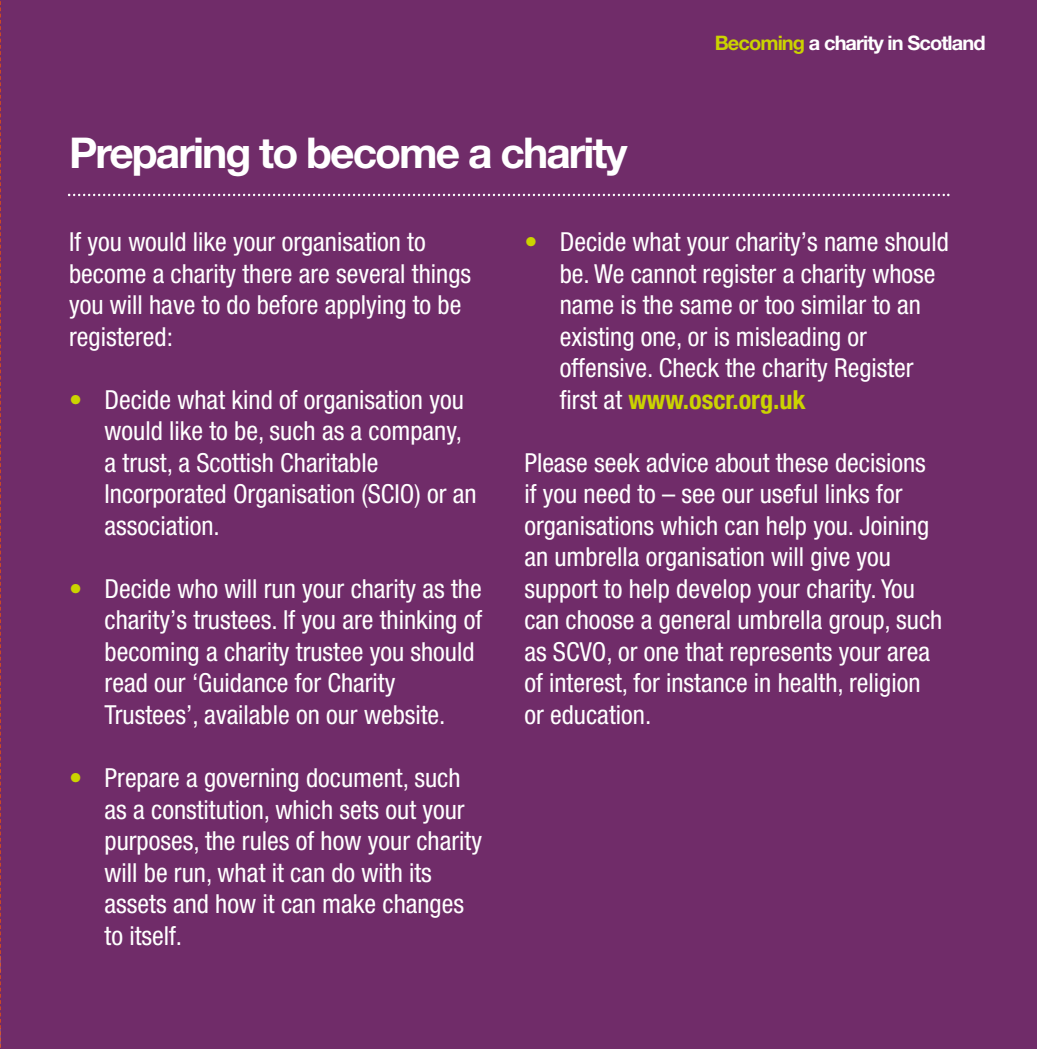
<style>
.page{position:relative;width:1037px;height:1049px;background:#fff}
.page>*{position:absolute;margin:0;border:0;box-sizing:border-box;transform-origin:0 0}
.t1{font:700 42.5px "Helvetica Neue LT";letter-spacing:-.045em;color:#fff}
.t2{font:condensed 26.25px/31.5px "Helvetica Neue LT";color:#fff}
.t3{font:700 20px "Helvetica Neue LT";letter-spacing:-.045em;color:#fff}
.s1{color:#cbd300}
.s2{font-weight:700;color:#cbd300}
</style>
<div class="page">
<div style="left:0;top:0;width:1036px;height:1049px;background:#702c69"></div>
<svg style="left:68px;top:194px;width:881px;height:2px"></svg>
<svg style="left:0;top:1px;width:1px;height:1047px"></svg>
<h1 class="t1" style="left:69px;top:138px;width:560px">Preparing to become a charity</h1>
<p class="t3" style="left:714px;top:35px;width:272px"><span class="s1">Becoming</span> a charity in Scotland</p>
<p class="t2" style="left:69px;top:229px;width:403px">If you would like your organisation to become a charity there are several things you will have to do before applying to be registered:</p>
<p class="t2" style="left:105px;top:386px;width:373px;text-indent:-35px"><span class="s1">•</span> Decide what kind of organisation you would like to be, such as a company, a trust, a Scottish Charitable<br>Incorporated Organisation (SCIO) or an association.</p>
<p class="t2" style="left:105px;top:575px;width:379px;text-indent:-35px"><span class="s1">•</span> Decide who will run your charity as the charity’s trustees. If you are thinking of becoming a charity trustee you should read our ‘Guidance for Charity Trustees’, available on our website.</p>
<p class="t2" style="left:105px;top:764px;width:379px;text-indent:-35px"><span class="s1">•</span> Prepare a governing document, such as a constitution, which sets out your purposes, the rules of how your charity will be run, what it can do with its assets and how it can make changes to itself.</p>
<p class="t2" style="left:560px;top:229px;width:390px;text-indent:-35px"><span class="s1">•</span> Decide what your charity’s name should be. We cannot register a charity whose name is the same or too similar to an existing one, or is misleading or offensive. Check the charity Register first at <span class="s2">www.oscr.org.uk</span></p>
<p class="t2" style="left:524px;top:449px;width:419px">Please seek advice about these decisions if you need to – see our useful links for organisations which can help you. Joining an umbrella organisation will give you support to help develop your charity. You can choose a general umbrella group, such as SCVO, or one that represents your area of interest, for instance in health, religion or education.</p>
</div>
